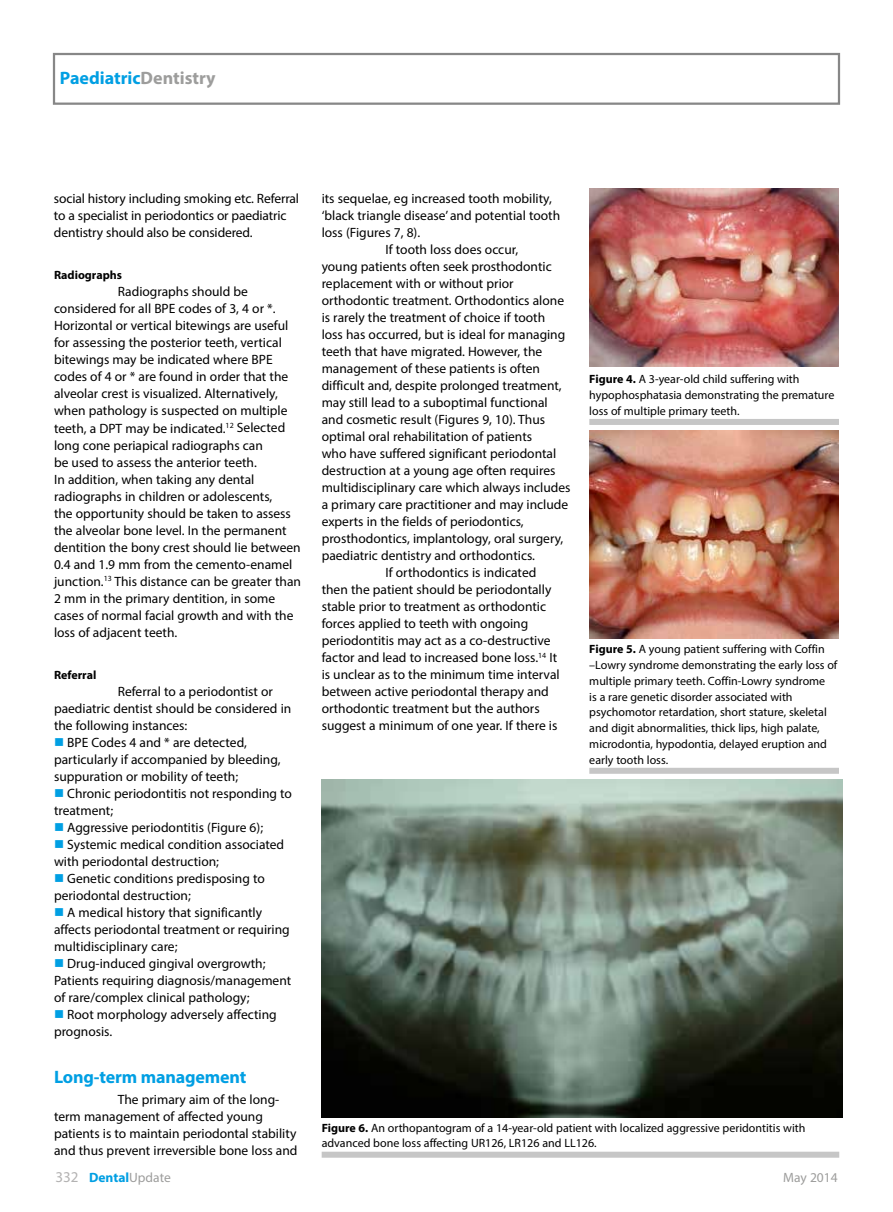
<style>
.page{position:relative;width:893px;height:1212px;background:#fff}
.page>*{position:absolute;margin:0;border:0;box-sizing:border-box;transform-origin:0 0}
.t1{font:700 18px "Myriad Pro";letter-spacing:-.01em;color:#009fe3}
.t2{font:13.5px/17px "Myriad Pro";color:#000}
.t3{font:700 13.5px "Myriad Pro";color:#009fe3}
.t4{font:13.5px "Myriad Pro";color:#9d9d9c}
.t5{font:12px/15.8px "Myriad Pro";color:#000}
.t6{font:700 12px "Myriad Pro";color:#000}
.s1{color:#9d9d9c}
.s2{color:#009fe3}
.s3{font-weight:700}
.s4{font-weight:400;font-size:15px;color:#b3b2b2}
.s5{font-weight:400;color:#9d9d9c}
</style>
<div class="page">
<div style="left:53px;top:53px;width:787px;height:52px;border:2px solid #878787"></div>
<img style="left:589px;top:189px;width:250px;height:178px">
<img style="left:589px;top:430px;width:250px;height:208px">
<div style="left:589px;top:419px;width:250px;height:6px;background:#c6c6c6"></div>
<div style="left:589px;top:768px;width:250px;height:6px;background:#c6c6c6"></div>
<img style="left:322px;top:779px;width:520px;height:338px">
<div style="left:322px;top:1152px;width:517px;height:6px;background:#c6c6c6"></div>
<h1 class="t1" style="left:60px;top:66px;width:157px">Paediatric<span class="s1">Dentistry</span></h1>
<p class="t2" style="left:54px;top:190px;width:247px">social history including smoking etc. Referral to a specialist in periodontics or paediatric dentistry should also be considered.</p>
<p class="t6" style="left:54px;top:267px;width:70px">Radiographs</p>
<p class="t2" style="left:54px;top:283px;width:249px;text-indent:64px">Radiographs should be considered for all BPE codes of 3, 4 or *.<br>Horizontal or vertical bitewings are useful for assessing the posterior teeth, vertical bitewings may be indicated where BPE codes of 4 or * are found in order that the alveolar crest is visualized. Alternatively, when pathology is suspected on multiple teeth, a DPT may be indicated.<sup>12</sup> Selected long cone periapical radiographs can<br>be used to assess the anterior teeth.<br>In addition, when taking any dental radiographs in children or adolescents,<br>the opportunity should be taken to assess the alveolar bone level. In the permanent dentition the bony crest should lie between 0.4 and 1.9 mm from the cemento-enamel junction.<sup>13</sup> This distance can be greater than 2 mm in the primary dentition, in some cases of normal facial growth and with the loss of adjacent teeth.</p>
<p class="t6" style="left:54px;top:667px;width:44px">Referral</p>
<p class="t2" style="left:54px;top:683px;width:239px;text-indent:64px">Referral to a periodontist or paediatric dentist should be considered in the following instances:</p>
<p class="t2" style="left:54px;top:734px;width:228px"><span class="s2">■</span> BPE Codes 4 and * are detected, particularly if accompanied by bleeding, suppuration or mobility of teeth;</p>
<p class="t2" style="left:54px;top:785px;width:240px"><span class="s2">■</span> Chronic periodontitis not responding to treatment;</p>
<p class="t2" style="left:54px;top:819px;width:211px"><span class="s2">■</span> Aggressive periodontitis (Figure 6);</p>
<p class="t2" style="left:54px;top:836px;width:232px"><span class="s2">■</span> Systemic medical condition associated with periodontal destruction;</p>
<p class="t2" style="left:54px;top:870px;width:212px"><span class="s2">■</span> Genetic conditions predisposing to periodontal destruction;</p>
<p class="t2" style="left:54px;top:904px;width:237px"><span class="s2">■</span> A medical history that significantly affects periodontal treatment or requiring multidisciplinary care;</p>
<p class="t2" style="left:54px;top:955px;width:239px"><span class="s2">■</span> Drug-induced gingival overgrowth;<br>Patients requiring diagnosis/management of rare/complex clinical pathology;</p>
<p class="t2" style="left:54px;top:1006px;width:224px"><span class="s2">■</span> Root morphology adversely affecting prognosis.</p>
<h1 class="t1" style="left:54px;top:1065px;width:194px">Long-term management</h1>
<p class="t2" style="left:54px;top:1091px;width:245px;text-indent:64px">The primary aim of the long&shy;term management of affected young patients is to maintain periodontal stability and thus prevent irreversible bone loss and</p>
<p class="t2" style="left:322px;top:190px;width:232px">its sequelae, eg increased tooth mobility,</p>
<p class="t2" style="left:322px;top:207px;width:240px">‘black triangle disease’ and potential tooth</p>
<p class="t2" style="left:322px;top:224px;width:100px">loss (Figures 7, 8).</p>
<p class="t2" style="left:385px;top:241px;width:134px">If tooth loss does occur,</p>
<p class="t2" style="left:322px;top:258px;width:232px">young patients often seek prosthodontic</p>
<p class="t2" style="left:322px;top:275px;width:194px">replacement with or without prior</p>
<p class="t2" style="left:322px;top:292px;width:244px">orthodontic treatment. Orthodontics alone</p>
<p class="t2" style="left:322px;top:309px;width:225px">is rarely the treatment of choice if tooth</p>
<p class="t2" style="left:322px;top:326px;width:245px">loss has occurred, but is ideal for managing</p>
<p class="t2" style="left:322px;top:343px;width:222px">teeth that have migrated. However, the</p>
<p class="t2" style="left:322px;top:360px;width:220px">management of these patients is often</p>
<p class="t2" style="left:322px;top:377px;width:242px">difficult and, despite prolonged treatment,</p>
<p class="t2" style="left:322px;top:394px;width:228px">may still lead to a suboptimal functional</p>
<p class="t2" style="left:322px;top:411px;width:225px">and cosmetic result (Figures 9, 10). Thus</p>
<p class="t2" style="left:322px;top:428px;width:212px">optimal oral rehabilitation of patients</p>
<p class="t2" style="left:322px;top:445px;width:236px">who have suffered significant periodontal</p>
<p class="t2" style="left:322px;top:462px;width:235px">destruction at a young age often requires</p>
<p class="t2" style="left:322px;top:479px;width:250px">multidisciplinary care which always includes</p>
<p class="t2" style="left:322px;top:496px;width:248px">a primary care practitioner and may include</p>
<p class="t2" style="left:322px;top:513px;width:204px">experts in the fields of periodontics,</p>
<p class="t2" style="left:322px;top:530px;width:243px">prosthodontics, implantology, oral surgery,</p>
<p class="t2" style="left:322px;top:547px;width:215px">paediatric dentistry and orthodontics.</p>
<p class="t2" style="left:385px;top:564px;width:152px">If orthodontics is indicated</p>
<p class="t2" style="left:322px;top:581px;width:231px">then the patient should be periodontally</p>
<p class="t2" style="left:322px;top:598px;width:226px">stable prior to treatment as orthodontic</p>
<p class="t2" style="left:322px;top:615px;width:208px">forces applied to teeth with ongoing</p>
<p class="t2" style="left:322px;top:632px;width:230px">periodontitis may act as a co-destructive</p>
<p class="t2" style="left:322px;top:649px;width:237px">factor and lead to increased bone loss.<sup>14</sup> It</p>
<p class="t2" style="left:322px;top:666px;width:240px">is unclear as to the minimum time interval</p>
<p class="t2" style="left:322px;top:683px;width:229px">between active periodontal therapy and</p>
<p class="t2" style="left:322px;top:700px;width:219px">orthodontic treatment but the authors</p>
<p class="t2" style="left:322px;top:717px;width:237px">suggest a minimum of one year. If there is</p>
<p class="t5" style="left:589px;top:371px;width:247px"><span class="s3">Figure 4.</span> A 3-year-old child suffering with hypophosphatasia demonstrating the premature loss of multiple primary teeth.</p>
<p class="t5" style="left:589px;top:641px;width:250px"><span class="s3">Figure 5.</span> A young patient suffering with Coffin –Lowry syndrome demonstrating the early loss of multiple primary teeth. Coffin-Lowry syndrome<br>is a rare genetic disorder associated with psychomotor retardation, short stature, skeletal and digit abnormalities, thick lips, high palate, microdontia, hypodontia, delayed eruption and early tooth loss.</p>
<p class="t5" style="left:322px;top:1119px;width:485px"><span class="s3">Figure 6.</span> An orthopantogram of a 14-year-old patient with localized aggressive peridontitis with advanced bone loss affecting UR126, LR126 and LL126.</p>
<p class="t3" style="left:56px;top:1168px;width:117px"><span class="s4">332</span> Dental<span class="s5">Update</span></p>
<p class="t4" style="left:783px;top:1168px;width:56px">May 2014</p>
</div>
